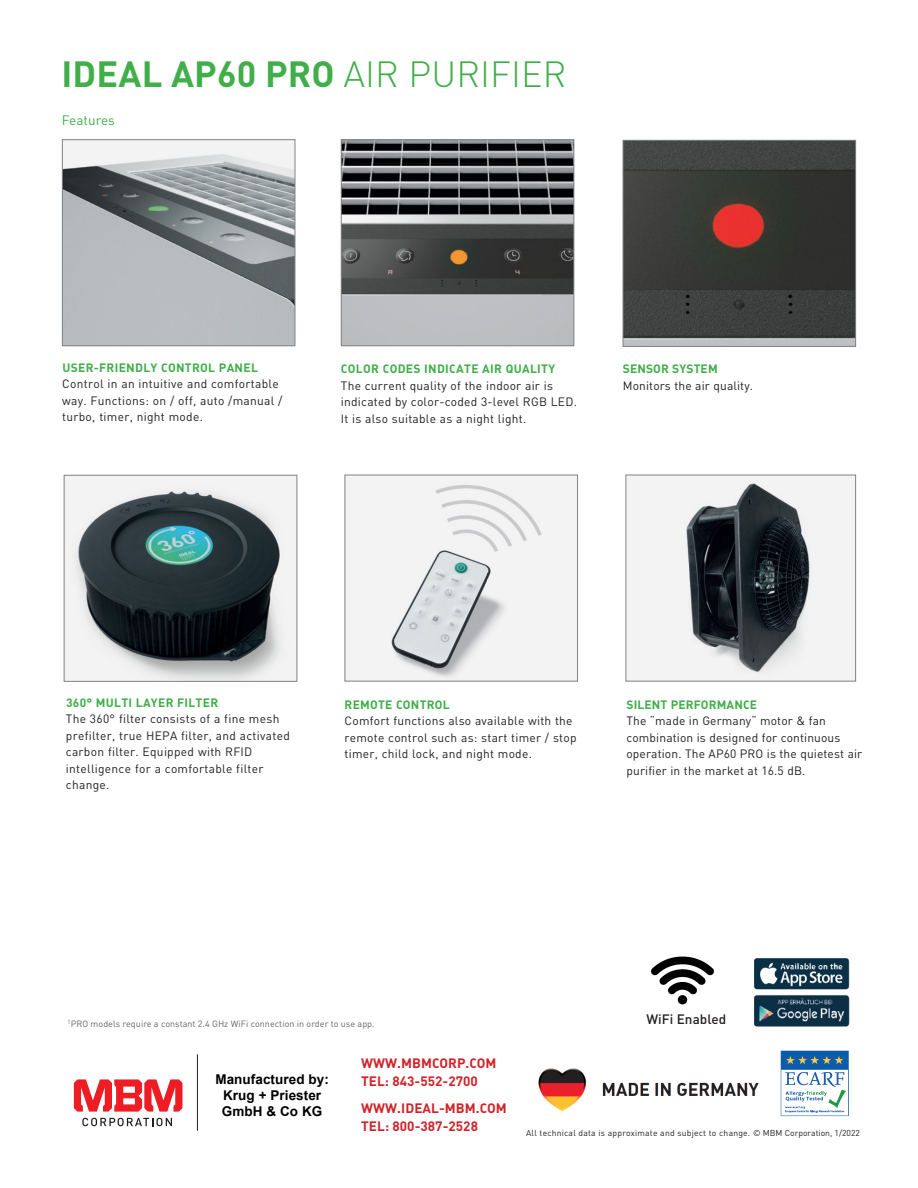
<style>
.page{position:relative;width:918px;height:1188px;background:#fff}
.page>*{position:absolute;margin:0;border:0;box-sizing:border-box;transform-origin:0 0}
.t1{font:700 36px "DIN";letter-spacing:.005em;color:#40ae49}
.t2{font:700 13.5px "DIN";letter-spacing:.005em;color:#d1232a}
.t3{font:700 13.5px/16.2px "Arial";letter-spacing:.005em;color:#000;text-align:center}
.t4{font:500 13.5px "DIN";letter-spacing:.005em;color:#231f20}
.t5{font:13.5px "DIN";letter-spacing:.005em;color:#40ae49}
.NEW_captions{font:12px/16.5px "DIN";letter-spacing:.02em;color:#231f20}
.NEW_captions-2{font:700 12px "DIN";letter-spacing:.025em;color:#40ae49}
.t6{font:9px "DIN";letter-spacing:.005em;color:#656568}
.t7{font:8.55px "DIN";letter-spacing:.025em;color:#231f20}
.s1{font-weight:300}
</style>
<div class="page">
<img style="left:64px;top:142px;width:229px;height:202px">
<div style="left:62px;top:140px;width:233px;height:206px;border:1px solid #808285"></div>
<img style="left:66px;top:477px;width:229px;height:203px">
<div style="left:64px;top:475px;width:233px;height:207px;border:1px solid #808285"></div>
<img style="left:347px;top:477px;width:229px;height:202px">
<div style="left:345px;top:475px;width:233px;height:206px;border:1px solid #808285"></div>
<img style="left:628px;top:477px;width:226px;height:202px">
<div style="left:626px;top:475px;width:230px;height:206px;border:1px solid #808285"></div>
<img style="left:343px;top:142px;width:229px;height:202px">
<div style="left:341px;top:140px;width:233px;height:206px;border:1px solid #808285"></div>
<img style="left:625px;top:142px;width:229px;height:203px">
<div style="left:623px;top:140px;width:233px;height:207px;border:1px solid #808285"></div>
<img style="left:754px;top:958px;width:96px;height:69px">
<img style="left:651px;top:956px;width:63px;height:49px">
<svg style="left:82px;top:1118px;width:90px;height:8px"></svg>
<svg style="left:74px;top:1079px;width:108px;height:33px"></svg>
<hr style="left:197px;top:1054px;width:1px;height:77px;background:#231f20">
<img style="left:538px;top:1068px;width:221px;height:44px">
<img style="left:780px;top:1050px;width:69px;height:67px">
<p class="t1" style="left:62px;top:50px;width:507px">IDEAL AP60 PRO <span class="s1">AIR PURIFIER</span></p>
<p class="t5" style="left:62px;top:112px;width:55px">Features</p>
<p class="NEW_captions-2" style="left:62px;top:360px;width:197px">USER-FRIENDLY CONTROL PANEL</p>
<p class="NEW_captions" style="left:62px;top:375px;width:222px">Control in an intuitive and comfortable way. Functions: on / off, auto /manual / turbo, timer, night mode.</p>
<p class="NEW_captions-2" style="left:341px;top:361px;width:216px">COLOR CODES INDICATE AIR QUALITY</p>
<p class="NEW_captions" style="left:341px;top:377px;width:238px">The current quality of the indoor air is indicated by color-coded 3-level RGB LED.<br>It is also suitable as a night light.</p>
<p class="NEW_captions-2" style="left:623px;top:361px;width:96px">SENSOR SYSTEM</p>
<p class="NEW_captions" style="left:623px;top:377px;width:132px">Monitors the air quality.</p>
<p class="NEW_captions-2" style="left:66px;top:695px;width:154px">360° MULTI LAYER FILTER</p>
<p class="NEW_captions" style="left:66px;top:711px;width:226px">The 360° filter consists of a fine mesh prefilter, true HEPA filter, and activated carbon filter. Equipped with RFID intelligence for a comfortable filter change.</p>
<p class="NEW_captions-2" style="left:345px;top:696px;width:107px">REMOTE CONTROL</p>
<p class="NEW_captions" style="left:345px;top:712px;width:233px">Comfort functions also available with the remote control such as: start timer / stop timer, child lock, and night mode.</p>
<p class="NEW_captions-2" style="left:627px;top:696px;width:132px">SILENT PERFORMANCE</p>
<p class="NEW_captions" style="left:627px;top:712px;width:237px">The “made in Germany“ motor &amp; fan combination is designed for continuous operation. The AP60 PRO is the quietest air purifier in the market at 16.5 dB.</p>
<p class="t6" style="left:68px;top:1018px;width:309px"><sup>1</sup>PRO models require a constant 2.4 GHz WiFi connection in order to use app.</p>
<p class="t4" style="left:646px;top:1010px;width:81px">WiFi Enabled</p>
<p class="t3" style="left:215px;top:1071px;width:115px">Manufactured by:<br>Krug + Priester<br>GmbH &amp; Co KG</p>
<p class="t2" style="left:361px;top:1054px;width:137px">WWW.MBMCORP.COM</p>
<p class="t2" style="left:361px;top:1072px;width:118px">TEL: 843-552-2700</p>
<p class="t2" style="left:361px;top:1099px;width:147px">WWW.IDEAL-MBM.COM</p>
<p class="t2" style="left:361px;top:1117px;width:118px">TEL: 800-387-2528</p>
<p class="t7" style="left:526px;top:1128px;width:335px">All technical data is approximate and subject to change. © MBM Corporation, 1/2022</p>
</div>
